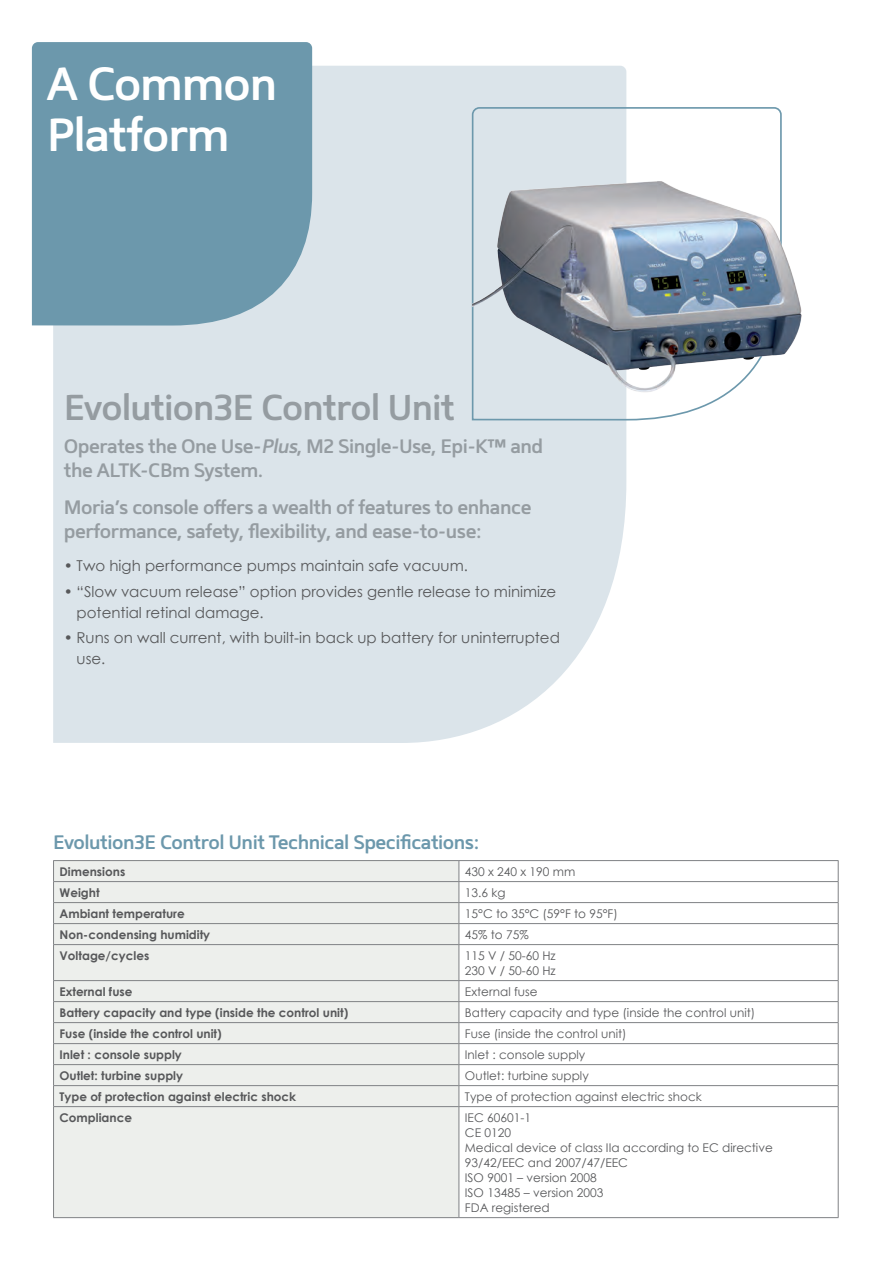
<style>
.page{position:relative;width:893px;height:1263px;background:#fff}
.page>*{position:absolute;margin:0;border:0;box-sizing:border-box;transform-origin:0 0}
.t1{font:600 46.5px/51px "Mentone";letter-spacing:-.025em;color:#fff}
.t2{font:600 36px "Mentone";letter-spacing:-.025em;color:#959ca1}
.t3{font:600 19.5px/24px "Mentone";letter-spacing:-.025em;color:#959ca1}
.t4{font:600 19.5px "Mentone";letter-spacing:-.025em;color:#6c98ac}
.t5{font:15px/21px "Century Gothic";color:#57585a}
.t6{font:12px/15px "Century Gothic";color:#57585a}
.t7{font:700 12px "Century Gothic";color:#57585a}
.s1{font-style:italic}
</style>
<div class="page">
<div style="left:53px;top:66px;width:573px;height:677px;background:#dbe4ea"></div>
<div style="left:32px;top:42px;width:280px;height:283px;background:#6c98ac"></div>
<div style="left:54px;top:861px;width:405px;height:356px;background:#edefec"></div>
<hr style="left:53px;top:860px;width:406px;height:1px;background:#808285">
<hr style="left:459px;top:860px;width:380px;height:1px;background:#808285">
<hr style="left:53px;top:881px;width:406px;height:1px;background:#808285">
<hr style="left:459px;top:881px;width:380px;height:1px;background:#808285">
<hr style="left:53px;top:902px;width:406px;height:1px;background:#808285">
<hr style="left:459px;top:902px;width:380px;height:1px;background:#808285">
<hr style="left:53px;top:923px;width:406px;height:1px;background:#808285">
<svg style="left:53px;top:861px;width:1px;height:83px"></svg>
<hr style="left:459px;top:923px;width:380px;height:1px;background:#808285">
<svg style="left:459px;top:861px;width:1px;height:83px"></svg>
<svg style="left:838px;top:861px;width:1px;height:83px"></svg>
<hr style="left:53px;top:944px;width:406px;height:1px;background:#808285">
<hr style="left:53px;top:945px;width:1px;height:35px;background:#808285">
<hr style="left:459px;top:944px;width:380px;height:1px;background:#808285">
<hr style="left:459px;top:945px;width:1px;height:35px;background:#808285">
<hr style="left:838px;top:945px;width:1px;height:35px;background:#808285">
<hr style="left:53px;top:980px;width:406px;height:1px;background:#808285">
<hr style="left:459px;top:980px;width:380px;height:1px;background:#808285">
<hr style="left:53px;top:1001px;width:406px;height:1px;background:#808285">
<hr style="left:459px;top:1001px;width:380px;height:1px;background:#808285">
<hr style="left:53px;top:1022px;width:406px;height:1px;background:#808285">
<hr style="left:459px;top:1022px;width:380px;height:1px;background:#808285">
<hr style="left:53px;top:1043px;width:406px;height:1px;background:#808285">
<hr style="left:459px;top:1043px;width:380px;height:1px;background:#808285">
<hr style="left:53px;top:1064px;width:406px;height:1px;background:#808285">
<hr style="left:459px;top:1064px;width:380px;height:1px;background:#808285">
<hr style="left:53px;top:1085px;width:406px;height:1px;background:#808285">
<svg style="left:53px;top:981px;width:1px;height:125px"></svg>
<hr style="left:459px;top:1085px;width:380px;height:1px;background:#808285">
<svg style="left:459px;top:981px;width:1px;height:125px"></svg>
<svg style="left:838px;top:981px;width:1px;height:125px"></svg>
<hr style="left:53px;top:1106px;width:406px;height:1px;background:#808285">
<hr style="left:53px;top:1107px;width:1px;height:110px;background:#808285">
<hr style="left:459px;top:1106px;width:380px;height:1px;background:#808285">
<hr style="left:459px;top:1107px;width:1px;height:110px;background:#808285">
<hr style="left:838px;top:1107px;width:1px;height:110px;background:#808285">
<hr style="left:53px;top:1217px;width:406px;height:1px;background:#808285">
<hr style="left:459px;top:1217px;width:380px;height:1px;background:#808285">
<svg style="left:471px;top:106px;width:311px;height:315px"></svg>
<img style="left:473px;top:171px;width:329px;height:232px">
<h1 class="t1" style="left:47px;top:58px;width:232px">A Common<br>Platform</h1>
<h2 class="t2" style="left:64px;top:385px;width:393px">Evolution3E Control Unit</h2>
<h3 class="t3" style="left:64px;top:434px;width:481px">Operates the One Use-<span class="s1">Plus</span>, M2 Single-Use, Epi-K™ and the ALTK-CBm System.</h3>
<h3 class="t3" style="left:64px;top:495px;width:469px">Moria’s console offers a wealth of features to enhance performance, safety, flexibility, and ease-to-use:</h3>
<p class="t5" style="left:64px;top:555px;width:406px">• Two high performance pumps maintain safe vacuum.</p>
<p class="t5" style="left:77px;top:580px;width:481px;text-indent:-13px">• “Slow vacuum release” option provides gentle release to minimize potential retinal damage.</p>
<p class="t5" style="left:77px;top:627px;width:485px;text-indent:-13px">• Runs on wall current, with built-in back up battery for uninterrupted use.</p>
<h3 class="t4" style="left:53px;top:830px;width:428px">Evolution3E Control Unit Technical Specifications:</h3>
<p class="t7" style="left:60px;top:864px;width:67px">Dimensions</p>
<p class="t6" style="left:465px;top:863px;width:112px">430 x 240 x 190 mm</p>
<p class="t7" style="left:60px;top:885px;width:42px">Weight</p>
<p class="t6" style="left:465px;top:884px;width:42px">13.6 kg</p>
<p class="t7" style="left:60px;top:906px;width:127px">Ambiant temperature</p>
<p class="t6" style="left:465px;top:905px;width:154px">15°C to 35°C (59°F to 95°F)</p>
<p class="t7" style="left:60px;top:927px;width:152px">Non-condensing humidity</p>
<p class="t6" style="left:465px;top:926px;width:65px">45% to 75%</p>
<p class="t7" style="left:60px;top:948px;width:91px">Voltage/cycles</p>
<p class="t6" style="left:465px;top:947px;width:92px">115 V / 50-60 Hz<br>230 V / 50-60 Hz</p>
<p class="t7" style="left:60px;top:984px;width:74px">External fuse</p>
<p class="t6" style="left:465px;top:983px;width:74px">External fuse</p>
<p class="t7" style="left:60px;top:1005px;width:290px">Battery capacity and type (inside the control unit)</p>
<p class="t6" style="left:465px;top:1004px;width:292px">Battery capacity and type (inside the control unit)</p>
<p class="t7" style="left:60px;top:1026px;width:164px">Fuse (inside the control unit)</p>
<p class="t6" style="left:465px;top:1025px;width:163px">Fuse (inside the control unit)</p>
<p class="t7" style="left:60px;top:1047px;width:124px">Inlet : console supply</p>
<p class="t6" style="left:465px;top:1046px;width:122px">Inlet : console supply</p>
<p class="t7" style="left:60px;top:1068px;width:125px">Outlet: turbine supply</p>
<p class="t6" style="left:465px;top:1067px;width:125px">Outlet: turbine supply</p>
<p class="t7" style="left:60px;top:1089px;width:238px">Type of protection against electric shock</p>
<p class="t6" style="left:465px;top:1088px;width:238px">Type of protection against electric shock</p>
<p class="t7" style="left:60px;top:1110px;width:74px">Compliance</p>
<p class="t6" style="left:465px;top:1109px;width:309px">IEC 60601-1<br>CE 0120<br>Medical device of class IIa according to EC directive<br>93/42/EEC and 2007/47/EEC<br>ISO 9001 – version 2008<br>ISO 13485 – version 2003<br>FDA registered</p>
</div>
